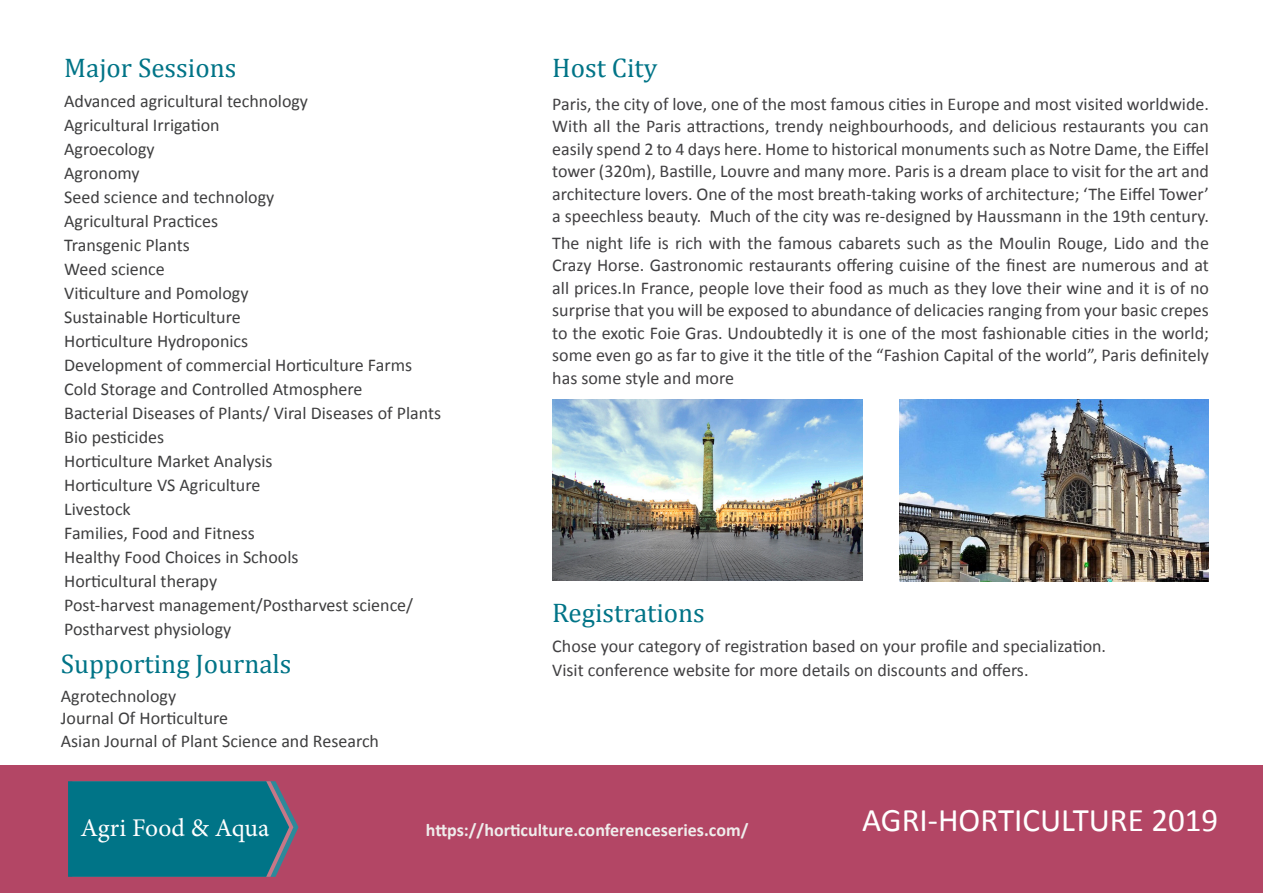
<style>
.page{position:relative;width:1263px;height:893px;background:#fff}
.page>*{position:absolute;margin:0;border:0;box-sizing:border-box;transform-origin:0 0}
.t1{font:33px "Calibri";color:#fff}
.t2{font:27px "Cambria";color:#007487}
.t3{font:25.5px "Minion Pro";letter-spacing:.005em;color:#fff}
.t4{font:18px/22.5px "Calibri";color:#414042;text-align:justify}
.t5{font:18px/24px "Calibri";color:#3e3e3f}
.t6{font:700 18px "Calibri";color:#efedec}
</style>
<div class="page">
<div style="left:0;top:765px;width:1263px;height:128px;background:#b34665"></div>
<svg style="left:68px;top:781px;width:230px;height:96px;background:#0c7286"></svg>
<img style="left:553px;top:400px;width:309px;height:181px">
<img style="left:899px;top:400px;width:309px;height:181px">
<p class="t2" style="left:64px;top:51px;width:174px">Major Sessions</p>
<p class="t5" style="left:64px;top:89px;width:245px">Advanced agricultural technology</p>
<p class="t5" style="left:64px;top:113px;width:157px">Agricultural Irrigation</p>
<p class="t5" style="left:64px;top:137px;width:92px">Agroecology</p>
<p class="t5" style="left:64px;top:161px;width:77px">Agronomy</p>
<p class="t5" style="left:64px;top:185px;width:212px">Seed science and technology</p>
<p class="t5" style="left:64px;top:209px;width:155px">Agricultural Practices</p>
<p class="t5" style="left:64px;top:233px;width:127px">Transgenic Plants</p>
<p class="t5" style="left:64px;top:257px;width:102px">Weed science</p>
<p class="t5" style="left:64px;top:281px;width:186px">Viticulture and Pomology</p>
<p class="t5" style="left:64px;top:305px;width:178px">Sustainable Horticulture</p>
<p class="t5" style="left:64px;top:329px;width:185px">Horticulture Hydroponics</p>
<p class="t5" style="left:64px;top:353px;width:349px">Development of commercial Horticulture Farms</p>
<p class="t5" style="left:64px;top:377px;width:300px">Cold Storage and Controlled Atmosphere</p>
<p class="t5" style="left:64px;top:401px;width:378px">Bacterial Diseases of Plants/ Viral Diseases of Plants</p>
<p class="t5" style="left:64px;top:425px;width:101px">Bio pesticides</p>
<p class="t5" style="left:64px;top:449px;width:210px">Horticulture Market Analysis</p>
<p class="t5" style="left:64px;top:473px;width:198px">Horticulture VS Agriculture</p>
<p class="t5" style="left:64px;top:497px;width:68px">Livestock</p>
<p class="t5" style="left:64px;top:521px;width:192px">Families, Food and Fitness</p>
<p class="t5" style="left:64px;top:545px;width:236px">Healthy Food Choices in Schools</p>
<p class="t5" style="left:64px;top:569px;width:154px">Horticultural therapy</p>
<p class="t5" style="left:64px;top:593px;width:350px">Post-harvest management/Postharvest science/<br>Postharvest physiology</p>
<p class="t2" style="left:61px;top:648px;width:232px">Supporting Journals</p>
<p class="t5" style="left:61px;top:684px;width:117px">Agrotechnology</p>
<p class="t5" style="left:61px;top:706px;width:169px">Journal Of Horticulture</p>
<p class="t5" style="left:61px;top:729px;width:320px">Asian Journal of Plant Science and Research</p>
<p class="t2" style="left:552px;top:51px;width:107px">Host City</p>
<p class="t4" style="left:552px;top:93px;width:658px">Paris, the city of love, one of the most famous cities in Europe and most visited worldwide.<br>With all the Paris attractions, trendy neighbourhoods, and delicious restaurants you can easily spend 2 to 4 days here. Home to historical monuments such as Notre Dame, the Eiffel tower (320m), Bastille, Louvre and many more. Paris is a dream place to visit for the art and architecture lovers. One of the most breath-taking works of architecture; ‘The Eiffel Tower’ a speechless beauty. Much of the city was re-designed by Haussmann in the 19th century.</p>
<p class="t4" style="left:552px;top:232px;width:658px">The night life is rich with the famous cabarets such as the Moulin Rouge, Lido and the Crazy Horse. Gastronomic restaurants offering cuisine of the finest are numerous and at all prices.In France, people love their food as much as they love their wine and it is of no surprise that you will be exposed to abundance of delicacies ranging from your basic crepes to the exotic Foie Gras. Undoubtedly it is one of the most fashionable cities in the world; some even go as far to give it the title of the “Fashion Capital of the world”, Paris definitely has some style and more</p>
<p class="t2" style="left:552px;top:597px;width:154px">Registrations</p>
<p class="t4" style="left:552px;top:635px;width:555px">Chose your category of registration based on your profile and specialization.</p>
<p class="t4" style="left:552px;top:659px;width:478px">Visit conference website for more details on discounts and offers.</p>
<h3 class="t3" style="left:80px;top:810px;width:190px">Agri Food &amp; Aqua</h3>
<p class="t6" style="left:426px;top:818px;width:324px">https://horticulture.conferenceseries.com/</p>
<h1 class="t1" style="left:862px;top:799px;width:358px">AGRI-HORTICULTURE 2019</h1>
</div>
